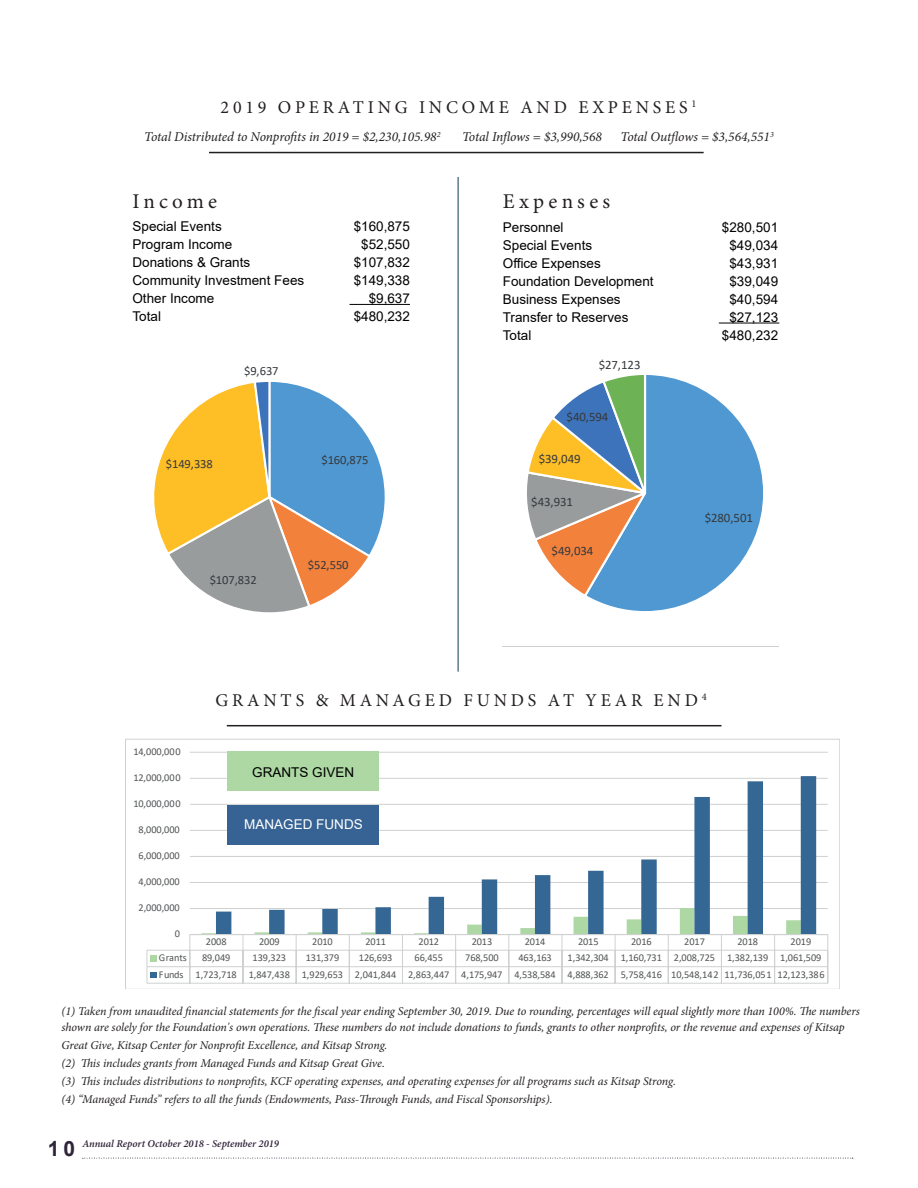
<style>
.page{position:relative;width:918px;height:1188px;background:#fff}
.page>*{position:absolute;margin:0;border:0;box-sizing:border-box;transform-origin:0 0}
.t1{font:21px "Minion Pro";letter-spacing:.2em;color:#231f20}
.t2{font:700 21px "Arial";color:#30243a}
.t3{font:18px "Minion Pro";letter-spacing:.21em;color:#231f20}
.t4{font:13.5px "Arial";color:#000}
.t5{font:italic 13.5px "Minion Pro";letter-spacing:-.01em;color:#231f20}
.t6{font:13.5px "Arial";color:#fff}
.t7{font:12.9px "Calibri";letter-spacing:-.005em;color:#36393c}
.t8{font:12.6px "Calibri";letter-spacing:-.005em;color:#36393c}
.t9{font:italic 12px/18px "Minion Pro";letter-spacing:-.01em;color:#231f20}
.t10{font:italic 600 10.5px "Minion Pro";color:#30243a}
.t11{font:10.35px/16.6px "Calibri";letter-spacing:-.005em;color:#515455}
</style>
<div class="page">
<hr style="left:917px;top:0;width:1px;height:1188px;background:#366393">
<hr style="left:190px;top:908px;width:638px;height:1px;background:#cfd1d0">
<hr style="left:190px;top:882px;width:638px;height:1px;background:#cfd1d0">
<hr style="left:190px;top:856px;width:638px;height:1px;background:#cfd1d0">
<hr style="left:190px;top:830px;width:638px;height:1px;background:#cfd1d0">
<hr style="left:190px;top:804px;width:638px;height:1px;background:#cfd1d0">
<hr style="left:190px;top:778px;width:638px;height:1px;background:#cfd1d0">
<hr style="left:190px;top:752px;width:638px;height:1px;background:#cfd1d0">
<svg style="left:216px;top:776px;width:600px;height:158px"></svg>
<hr style="left:190px;top:934px;width:638px;height:1px;background:#cfd1d0">
<hr style="left:147px;top:950px;width:681px;height:1px;background:#cfd1d0">
<hr style="left:147px;top:966px;width:681px;height:1px;background:#cfd1d0">
<hr style="left:147px;top:983px;width:681px;height:1px;background:#cfd1d0">
<svg style="left:189px;top:935px;width:1px;height:48px"></svg>
<svg style="left:201px;top:908px;width:600px;height:75px"></svg>
<svg style="left:827px;top:935px;width:1px;height:48px"></svg>
<svg style="left:147px;top:950px;width:10px;height:33px"></svg>
<div style="left:125px;top:739px;width:714px;height:250px;border:1px solid #cfd1d0"></div>
<hr style="left:227px;top:725px;width:494px;height:1px;background:#231f20">
<svg style="left:82px;top:1157px;width:772px;height:2px"></svg>
<hr style="left:209px;top:152px;width:495px;height:1px;background:#231f20">
<hr style="left:458px;top:177px;width:1px;height:495px;background:#0b3b51">
<hr style="left:350px;top:304px;width:60px;height:1px;background:#000">
<hr style="left:719px;top:323px;width:60px;height:1px;background:#000">
<div style="left:227px;top:805px;width:152px;height:40px;background:#366393"></div>
<div style="left:227px;top:751px;width:152px;height:40px;background:#add7a3"></div>
<svg style="left:154px;top:381px;width:231px;height:232px"></svg>
<svg style="left:527px;top:375px;width:237px;height:237px"></svg>
<h2 class="t3" style="left:221px;top:95px;width:477px">2019 OPERATING INCOME AND EXPENSES <sup>1</sup></h2>
<p class="t5" style="left:144px;top:128px;width:298px">Total Distributed to Nonprofits in 2019 = $2,230,105.98<sup>2</sup></p>
<p class="t5" style="left:462px;top:128px;width:141px">Total Inflows = $3,990,568</p>
<p class="t5" style="left:621px;top:128px;width:155px">Total Outflows = $3,564,551<sup>3</sup></p>
<h1 class="t1" style="left:132px;top:187px;width:86px">Income</h1>
<p class="t4" style="left:132px;top:217px;width:91px">Special Events</p>
<p class="t4" style="left:354px;top:217px;width:58px">$160,875</p>
<p class="t4" style="left:132px;top:235px;width:101px">Program Income</p>
<p class="t4" style="left:361px;top:235px;width:50px">$52,550</p>
<p class="t4" style="left:132px;top:253px;width:119px">Donations &amp; Grants</p>
<p class="t4" style="left:354px;top:253px;width:58px">$107,832</p>
<p class="t4" style="left:132px;top:271px;width:173px">Community Investment Fees</p>
<p class="t4" style="left:354px;top:271px;width:58px">$149,338</p>
<p class="t4" style="left:132px;top:289px;width:83px">Other Income</p>
<p class="t4" style="left:369px;top:289px;width:43px">$9,637</p>
<p class="t4" style="left:132px;top:307px;width:30px">Total</p>
<p class="t4" style="left:354px;top:307px;width:58px">$480,232</p>
<p class="t8" style="left:244px;top:362px;width:36px">$9,637</p>
<p class="t8" style="left:166px;top:455px;width:49px">$149,338</p>
<p class="t8" style="left:321px;top:451px;width:49px">$160,875</p>
<p class="t8" style="left:210px;top:571px;width:49px">$107,832</p>
<p class="t8" style="left:308px;top:556px;width:42px">$52,550</p>
<h1 class="t1" style="left:503px;top:188px;width:109px">Expenses</h1>
<p class="t4" style="left:503px;top:218px;width:62px">Personnel</p>
<p class="t4" style="left:722px;top:218px;width:58px">$280,501</p>
<p class="t4" style="left:503px;top:236px;width:91px">Special Events</p>
<p class="t4" style="left:729px;top:236px;width:50px">$49,034</p>
<p class="t4" style="left:503px;top:254px;width:99px">Office Expenses</p>
<p class="t4" style="left:729px;top:254px;width:50px">$43,931</p>
<p class="t4" style="left:503px;top:272px;width:152px">Foundation Development</p>
<p class="t4" style="left:729px;top:272px;width:50px">$39,049</p>
<p class="t4" style="left:503px;top:290px;width:119px">Business Expenses</p>
<p class="t4" style="left:729px;top:290px;width:50px">$40,594</p>
<p class="t4" style="left:503px;top:308px;width:127px">Transfer to Reserves</p>
<p class="t4" style="left:729px;top:308px;width:50px">$27,123</p>
<p class="t4" style="left:503px;top:326px;width:30px">Total</p>
<p class="t4" style="left:722px;top:326px;width:58px">$480,232</p>
<p class="t7" style="left:599px;top:356px;width:43px">$27,123</p>
<p class="t7" style="left:567px;top:408px;width:43px">$40,594</p>
<p class="t7" style="left:539px;top:450px;width:43px">$39,049</p>
<p class="t7" style="left:531px;top:493px;width:43px">$43,931</p>
<p class="t7" style="left:552px;top:542px;width:43px">$49,034</p>
<p class="t7" style="left:705px;top:509px;width:50px">$280,501</p>
<p class="t11" style="left:133px;top:743px;width:49px">14,000,000</p>
<p class="t11" style="left:133px;top:769px;width:49px">12,000,000</p>
<p class="t11" style="left:133px;top:795px;width:49px">10,000,000</p>
<p class="t11" style="left:139px;top:821px;width:43px">8,000,000</p>
<p class="t11" style="left:139px;top:847px;width:43px">6,000,000</p>
<p class="t11" style="left:139px;top:873px;width:43px">4,000,000</p>
<p class="t11" style="left:139px;top:899px;width:43px">2,000,000</p>
<p class="t11" style="left:175px;top:925px;width:7px">0</p>
<h2 class="t3" style="left:216px;top:688px;width:493px">GRANTS &amp; MANAGED FUNDS AT YEAR END <sup>4</sup></h2>
<p class="t4" style="left:252px;top:763px;width:104px">GRANTS GIVEN</p>
<p class="t6" style="left:244px;top:815px;width:120px">MANAGED FUNDS</p>
<p class="t11" style="left:206px;top:933px;width:22px">2008</p>
<p class="t11" style="left:259px;top:933px;width:22px">2009</p>
<p class="t11" style="left:312px;top:933px;width:22px">2010</p>
<p class="t11" style="left:365px;top:933px;width:22px">2011</p>
<p class="t11" style="left:419px;top:933px;width:22px">2012</p>
<p class="t11" style="left:472px;top:933px;width:22px">2013</p>
<p class="t11" style="left:525px;top:933px;width:22px">2014</p>
<p class="t11" style="left:578px;top:933px;width:22px">2015</p>
<p class="t11" style="left:631px;top:933px;width:22px">2016</p>
<p class="t11" style="left:684px;top:933px;width:22px">2017</p>
<p class="t11" style="left:737px;top:933px;width:22px">2018</p>
<p class="t11" style="left:791px;top:933px;width:22px">2019</p>
<p class="t11" style="left:159px;top:949px;width:30px">Grants</p>
<p class="t11" style="left:202px;top:949px;width:30px">89,049</p>
<p class="t11" style="left:253px;top:949px;width:35px">139,323</p>
<p class="t11" style="left:306px;top:949px;width:35px">131,379</p>
<p class="t11" style="left:359px;top:949px;width:35px">126,693</p>
<p class="t11" style="left:415px;top:949px;width:30px">66,455</p>
<p class="t11" style="left:465px;top:949px;width:35px">768,500</p>
<p class="t11" style="left:518px;top:949px;width:35px">463,163</p>
<p class="t11" style="left:159px;top:949px;width:668px;text-indent:409px">1,342,304 1,160,731 2,008,725 1,382,139 1,061,509<br>Funds 1,723,718 1,847,438 1,929,653 2,041,844 2,863,447 4,175,947 4,538,584 4,888,362 5,758,416 10,548,142 11,736,051 12,123,386</p>
<p class="t9" style="left:62px;top:1002px;width:800px;line-height:16.5px">(1) Taken from unaudited financial statements for the fiscal year ending September 30, 2019. Due to rounding, percentages will equal slightly more than 100%. The numbers shown are solely for the Foundation's own operations. These numbers do not include donations to funds, grants to other nonprofits, or the revenue and expenses of Kitsap</p>
<p class="t9" style="left:62px;top:1036px;width:616px">Great Give, Kitsap Center for Nonprofit Excellence, and Kitsap Strong.<br>(2) This includes grants from Managed Funds and Kitsap Great Give.<br>(3) This includes distributions to nonprofits, KCF operating expenses, and operating expenses for all programs such as Kitsap Strong. (4) “Managed Funds” refers to all the funds (Endowments, Pass-Through Funds, and Fiscal Sponsorships).</p>
<p class="t10" style="left:82px;top:1136px;width:198px">Annual Report October 2018 - September 2019</p>
<h1 class="t2" style="left:48px;top:1134px;width:29px">10</h1>
</div>
